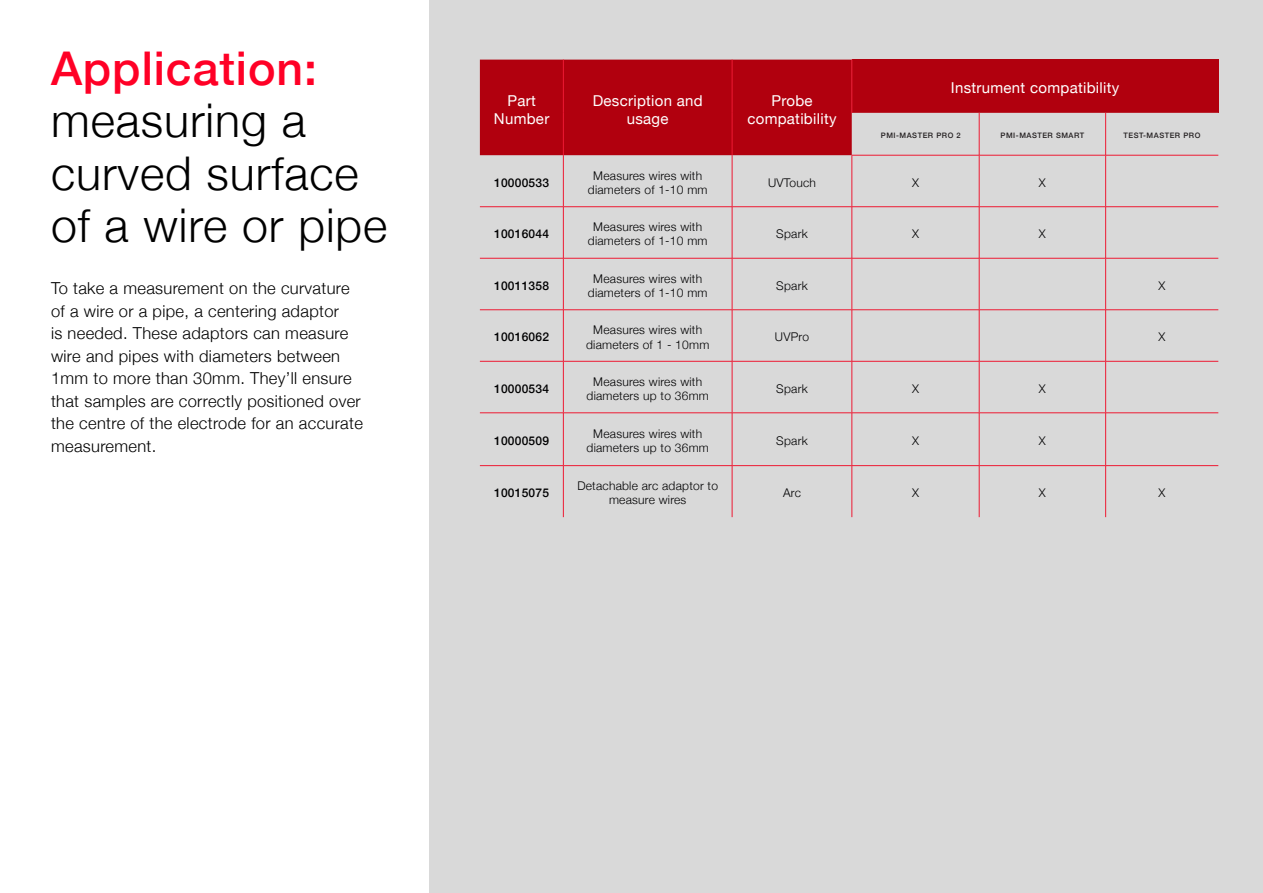
<style>
.page{position:relative;width:1263px;height:893px;background:#fff}
.page>*{position:absolute;margin:0;border:0;box-sizing:border-box;transform-origin:0 0}
.t1{font:300 46.5px/52.5px "Helvetica Neue";letter-spacing:.02em;color:#000}
.t2{font:300 16.5px/22.5px "Helvetica Neue";letter-spacing:.02em;color:#000}
.t3{font:15px/18px "Helvetica Neue";letter-spacing:.02em;color:#fff;text-align:center}
.t4{font:300 12px/14.4px "Helvetica Neue";letter-spacing:.02em;color:#000001;text-align:center}
.t5{font:500 12px "Helvetica Neue";letter-spacing:.02em;color:#000001}
.t6{font:500 7.5px "Helvetica Neue";letter-spacing:.07em;color:#231f20}
.s1{font-weight:500;color:#ff0026}
</style>
<div class="page">
<div style="left:429px;top:0;width:834px;height:893px;background:#d9d9d9"></div>
<svg style="left:480px;top:60px;width:738px;height:95px"></svg>
<hr style="left:563px;top:60px;width:1px;height:53px;background:#ed1a33">
<hr style="left:732px;top:60px;width:1px;height:53px;background:#ed1a33">
<hr style="left:563px;top:113px;width:1px;height:42px;background:#ed1a33">
<hr style="left:732px;top:113px;width:1px;height:42px;background:#ed1a33">
<hr style="left:852px;top:60px;width:1px;height:53px;background:#ed1a33">
<hr style="left:979px;top:113px;width:1px;height:42px;background:#ed1a33">
<hr style="left:1105px;top:113px;width:1px;height:42px;background:#ed1a33">
<hr style="left:563px;top:155px;width:1px;height:52px;background:#ed1a33">
<hr style="left:732px;top:155px;width:1px;height:52px;background:#ed1a33">
<hr style="left:852px;top:155px;width:127px;height:1px;background:#ed1a33">
<hr style="left:852px;top:155px;width:1px;height:52px;background:#ed1a33">
<hr style="left:979px;top:155px;width:127px;height:1px;background:#ed1a33">
<hr style="left:979px;top:155px;width:1px;height:52px;background:#ed1a33">
<hr style="left:1106px;top:155px;width:112px;height:1px;background:#ed1a33">
<hr style="left:1105px;top:155px;width:1px;height:52px;background:#ed1a33">
<hr style="left:480px;top:206px;width:83px;height:1px;background:#ed1a33">
<hr style="left:563px;top:206px;width:169px;height:1px;background:#ed1a33">
<hr style="left:563px;top:207px;width:1px;height:51px;background:#ed1a33">
<hr style="left:732px;top:206px;width:120px;height:1px;background:#ed1a33">
<hr style="left:732px;top:207px;width:1px;height:51px;background:#ed1a33">
<hr style="left:852px;top:206px;width:127px;height:1px;background:#ed1a33">
<hr style="left:852px;top:207px;width:1px;height:51px;background:#ed1a33">
<hr style="left:979px;top:206px;width:127px;height:1px;background:#ed1a33">
<hr style="left:979px;top:207px;width:1px;height:51px;background:#ed1a33">
<hr style="left:1106px;top:206px;width:112px;height:1px;background:#ed1a33">
<hr style="left:1105px;top:207px;width:1px;height:51px;background:#ed1a33">
<hr style="left:480px;top:258px;width:83px;height:1px;background:#ed1a33">
<hr style="left:563px;top:258px;width:169px;height:1px;background:#ed1a33">
<hr style="left:563px;top:258px;width:1px;height:52px;background:#ed1a33">
<hr style="left:732px;top:258px;width:120px;height:1px;background:#ed1a33">
<hr style="left:732px;top:258px;width:1px;height:52px;background:#ed1a33">
<hr style="left:852px;top:258px;width:127px;height:1px;background:#ed1a33">
<hr style="left:852px;top:258px;width:1px;height:52px;background:#ed1a33">
<hr style="left:979px;top:258px;width:127px;height:1px;background:#ed1a33">
<hr style="left:979px;top:258px;width:1px;height:52px;background:#ed1a33">
<hr style="left:1106px;top:258px;width:112px;height:1px;background:#ed1a33">
<hr style="left:1105px;top:258px;width:1px;height:52px;background:#ed1a33">
<hr style="left:480px;top:309px;width:83px;height:1px;background:#ed1a33">
<hr style="left:563px;top:309px;width:169px;height:1px;background:#ed1a33">
<hr style="left:563px;top:310px;width:1px;height:51px;background:#ed1a33">
<hr style="left:732px;top:309px;width:120px;height:1px;background:#ed1a33">
<hr style="left:732px;top:310px;width:1px;height:51px;background:#ed1a33">
<hr style="left:852px;top:309px;width:127px;height:1px;background:#ed1a33">
<hr style="left:852px;top:310px;width:1px;height:51px;background:#ed1a33">
<hr style="left:979px;top:309px;width:127px;height:1px;background:#ed1a33">
<hr style="left:979px;top:310px;width:1px;height:51px;background:#ed1a33">
<hr style="left:1106px;top:309px;width:112px;height:1px;background:#ed1a33">
<hr style="left:1105px;top:310px;width:1px;height:51px;background:#ed1a33">
<hr style="left:480px;top:361px;width:83px;height:1px;background:#ed1a33">
<hr style="left:563px;top:361px;width:169px;height:1px;background:#ed1a33">
<hr style="left:563px;top:361px;width:1px;height:52px;background:#ed1a33">
<hr style="left:732px;top:361px;width:120px;height:1px;background:#ed1a33">
<hr style="left:732px;top:361px;width:1px;height:52px;background:#ed1a33">
<hr style="left:852px;top:361px;width:127px;height:1px;background:#ed1a33">
<hr style="left:852px;top:361px;width:1px;height:52px;background:#ed1a33">
<hr style="left:979px;top:361px;width:127px;height:1px;background:#ed1a33">
<hr style="left:979px;top:361px;width:1px;height:52px;background:#ed1a33">
<hr style="left:1106px;top:361px;width:112px;height:1px;background:#ed1a33">
<hr style="left:1105px;top:361px;width:1px;height:52px;background:#ed1a33">
<hr style="left:480px;top:413px;width:83px;height:1px;background:#ed1a33">
<hr style="left:563px;top:413px;width:169px;height:1px;background:#ed1a33">
<hr style="left:563px;top:413px;width:1px;height:52px;background:#ed1a33">
<hr style="left:732px;top:413px;width:120px;height:1px;background:#ed1a33">
<hr style="left:732px;top:413px;width:1px;height:52px;background:#ed1a33">
<hr style="left:852px;top:413px;width:127px;height:1px;background:#ed1a33">
<hr style="left:852px;top:413px;width:1px;height:52px;background:#ed1a33">
<hr style="left:979px;top:413px;width:127px;height:1px;background:#ed1a33">
<hr style="left:979px;top:413px;width:1px;height:52px;background:#ed1a33">
<hr style="left:1106px;top:413px;width:112px;height:1px;background:#ed1a33">
<hr style="left:1105px;top:413px;width:1px;height:52px;background:#ed1a33">
<hr style="left:480px;top:465px;width:83px;height:1px;background:#ed1a33">
<hr style="left:563px;top:465px;width:169px;height:1px;background:#ed1a33">
<hr style="left:563px;top:466px;width:1px;height:51px;background:#ed1a33">
<hr style="left:732px;top:465px;width:120px;height:1px;background:#ed1a33">
<hr style="left:732px;top:466px;width:1px;height:51px;background:#ed1a33">
<hr style="left:852px;top:465px;width:127px;height:1px;background:#ed1a33">
<hr style="left:852px;top:466px;width:1px;height:51px;background:#ed1a33">
<hr style="left:979px;top:465px;width:127px;height:1px;background:#ed1a33">
<hr style="left:979px;top:466px;width:1px;height:51px;background:#ed1a33">
<hr style="left:1106px;top:465px;width:112px;height:1px;background:#ed1a33">
<hr style="left:1105px;top:466px;width:1px;height:51px;background:#ed1a33">
<p class="t1" style="left:51px;top:39px;width:338px"><span class="s1">Application: </span>measuring a curved surface of a wire or pipe</p>
<p class="t2" style="left:51px;top:276px;width:313px">To take a measurement on the curvature of a wire or a pipe, a centering adaptor<br>is needed. These adaptors can measure wire and pipes with diameters between 1mm to more than 30mm. They’ll ensure that samples are correctly positioned over the centre of the electrode for an accurate measurement.</p>
<p class="t3" style="left:494px;top:92px;width:57px">Part<br>Number</p>
<p class="t3" style="left:593px;top:92px;width:112px">Description and usage</p>
<p class="t3" style="left:747px;top:92px;width:91px">Probe compatibility</p>
<p class="t3" style="left:951px;top:80px;width:170px">Instrument compatibility</p>
<p class="t6" style="left:881px;top:129px;width:81px">PMI-MASTER PRO 2</p>
<p class="t6" style="left:1000px;top:129px;width:85px">PMI-MASTER SMART</p>
<p class="t6" style="left:1123px;top:129px;width:78px">TEST-MASTER PRO</p>
<p class="t5" style="left:494px;top:173px;width:57px">10000533</p>
<p class="t4" style="left:588px;top:167px;width:121px">Measures wires with diameters of 1-10 mm</p>
<p class="t4" style="left:768px;top:174px;width:49px">UVTouch</p>
<p class="t4" style="left:912px;top:174px;width:8px">X</p>
<p class="t4" style="left:1039px;top:174px;width:8px">X</p>
<p class="t5" style="left:494px;top:224px;width:57px">10016044</p>
<p class="t4" style="left:588px;top:219px;width:121px">Measures wires with diameters of 1-10 mm</p>
<p class="t4" style="left:776px;top:226px;width:33px">Spark</p>
<p class="t4" style="left:912px;top:226px;width:8px">X</p>
<p class="t4" style="left:1039px;top:226px;width:8px">X</p>
<p class="t5" style="left:494px;top:276px;width:57px">10011358</p>
<p class="t4" style="left:588px;top:270px;width:121px">Measures wires with diameters of 1-10 mm</p>
<p class="t4" style="left:776px;top:277px;width:33px">Spark</p>
<p class="t4" style="left:1158px;top:277px;width:8px">X</p>
<p class="t5" style="left:494px;top:327px;width:57px">10016062</p>
<p class="t4" style="left:586px;top:322px;width:125px">Measures wires with diameters of 1 - 10mm</p>
<p class="t4" style="left:775px;top:329px;width:36px">UVPro</p>
<p class="t4" style="left:1158px;top:329px;width:8px">X</p>
<p class="t5" style="left:494px;top:379px;width:57px">10000534</p>
<p class="t4" style="left:586px;top:373px;width:124px">Measures wires with diameters up to 36mm</p>
<p class="t4" style="left:776px;top:380px;width:33px">Spark</p>
<p class="t4" style="left:912px;top:380px;width:8px">X</p>
<p class="t4" style="left:1039px;top:380px;width:8px">X</p>
<p class="t5" style="left:494px;top:431px;width:57px">10000509</p>
<p class="t4" style="left:586px;top:425px;width:124px">Measures wires with diameters up to 36mm</p>
<p class="t4" style="left:776px;top:433px;width:33px">Spark</p>
<p class="t4" style="left:912px;top:433px;width:8px">X</p>
<p class="t4" style="left:1039px;top:433px;width:8px">X</p>
<p class="t5" style="left:494px;top:483px;width:57px">10015075</p>
<p class="t4" style="left:577px;top:478px;width:142px">Detachable arc adaptor to measure wires</p>
<p class="t4" style="left:783px;top:485px;width:19px">Arc</p>
<p class="t4" style="left:912px;top:485px;width:8px">X</p>
<p class="t4" style="left:1039px;top:485px;width:8px">X</p>
<p class="t4" style="left:1158px;top:485px;width:8px">X</p>
</div>
